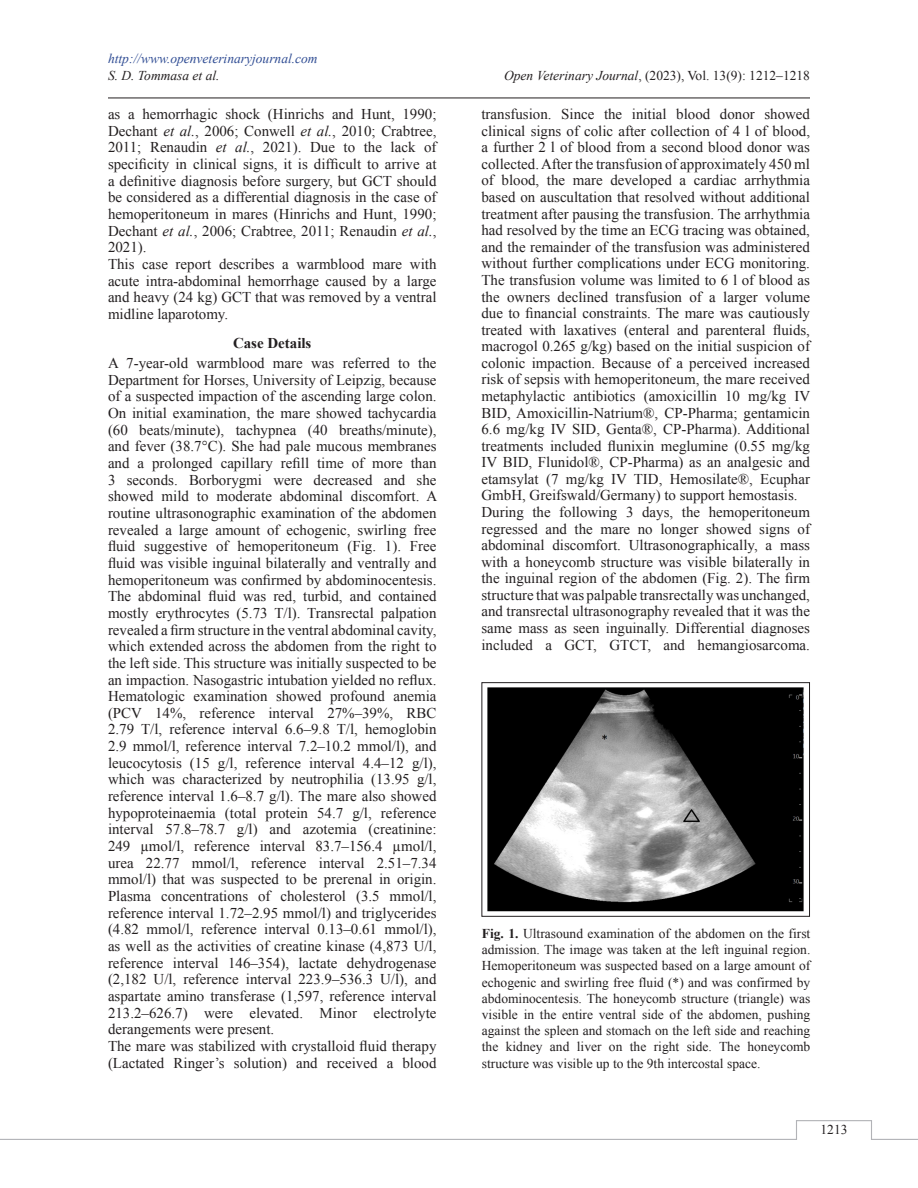
<style>
.page{position:relative;width:918px;height:1188px;background:#fff}
.page>*{position:absolute;margin:0;border:0;box-sizing:border-box;transform-origin:0 0}
.Para{font:15px/16.6px "Times New Roman";color:#231f20;text-align:justify}
.A_Head{font:700 15px "Times New Roman";color:#231f20}
.Fig_Caption{font:13.5px/16.2px "Times New Roman";color:#231f20;text-align:justify}
.t1{font:italic 13.5px "Times New Roman";color:#304d94}
.t2{font:italic 13.5px "Times New Roman";color:#231f20}
.s1{font-style:italic}
.s2{font-weight:700}
</style>
<div class="page">
<hr style="left:108px;top:98px;width:702px;height:1px;background:#231f20">
<svg style="left:0;top:1120px;width:918px;height:20px"></svg>
<img style="left:487px;top:687px;width:317px;height:225px">
<div style="left:482px;top:682px;width:328px;height:235px;border:1px solid #231f20"></div>
<p class="t1" style="left:108px;top:50px;width:211px">http://www.openveterinaryjournal.com</p>
<p class="t2" style="left:108px;top:66px;width:113px">S. D. Tommasa et al.</p>
<p class="Fig_Caption" style="left:504px;top:67px;width:307px"><span class="s1">Open Veterinary Journal</span>, (2023), Vol. 13(9): 1212–1218</p>
<p class="Para" style="left:108px;top:106px;width:330px">as a hemorrhagic shock (Hinrichs and Hunt, 1990; Dechant <span class="s1">et al.</span>, 2006; Conwell <span class="s1">et al.</span>, 2010; Crabtree, 2011; Renaudin <span class="s1">et al.</span>, 2021). Due to the lack of specificity in clinical signs, it is difficult to arrive at a definitive diagnosis before surgery, but GCT should be considered as a differential diagnosis in the case of hemoperitoneum in mares (Hinrichs and Hunt, 1990; Dechant <span class="s1">et al.</span>, 2006; Crabtree, 2011; Renaudin <span class="s1">et al.</span>, 2021).</p>
<p class="Para" style="left:108px;top:255px;width:330px">This case report describes a warmblood mare with acute intra-abdominal hemorrhage caused by a large and heavy (24 kg) GCT that was removed by a ventral midline laparotomy.</p>
<p class="A_Head" style="left:233px;top:332px;width:80px">Case Details</p>
<p class="Para" style="left:108px;top:355px;width:331px">A 7-year-old warmblood mare was referred to the Department for Horses, University of Leipzig, because of a suspected impaction of the ascending large colon.<br>On initial examination, the mare showed tachycardia (60 beats/minute), tachypnea (40 breaths/minute), and fever (38.7°C). She had pale mucous membranes and a prolonged capillary refill time of more than 3 seconds. Borborygmi were decreased and she showed mild to moderate abdominal discomfort. A routine ultrasonographic examination of the abdomen revealed a large amount of echogenic, swirling free fluid suggestive of hemoperitoneum (Fig. 1). Free fluid was visible inguinal bilaterally and ventrally and hemoperitoneum was confirmed by abdominocentesis.<br>The abdominal fluid was red, turbid, and contained mostly erythrocytes (5.73 T/l). Transrectal palpation revealed a firm structure in the ventral abdominal cavity, which extended across the abdomen from the right to the left side. This structure was initially suspected to be an impaction. Nasogastric intubation yielded no reflux.</p>
<p class="Para" style="left:108px;top:688px;width:330px">Hematologic examination showed profound anemia (PCV 14%, reference interval 27%–39%, RBC 2.79 T/l, reference interval 6.6–9.8 T/l, hemoglobin 2.9 mmol/l, reference interval 7.2–10.2 mmol/l), and leucocytosis (15 g/l, reference interval 4.4–12 g/l), which was characterized by neutrophilia (13.95 g/l, reference interval 1.6–8.7 g/l). The mare also showed hypoproteinaemia (total protein 54.7 g/l, reference interval 57.8–78.7 g/l) and azotemia (creatinine:<br>249 µmol/l, reference interval 83.7–156.4 µmol/l, urea 22.77 mmol/l, reference interval 2.51–7.34 mmol/l) that was suspected to be prerenal in origin.<br>Plasma concentrations of cholesterol (3.5 mmol/l, reference interval 1.72–2.95 mmol/l) and triglycerides (4.82 mmol/l, reference interval 0.13–0.61 mmol/l), as well as the activities of creatine kinase (4,873 U/l, reference interval 146–354), lactate dehydrogenase (2,182 U/l, reference interval 223.9–536.3 U/l), and aspartate amino transferase (1,597, reference interval 213.2–626.7) were elevated. Minor electrolyte derangements were present.</p>
<p class="Para" style="left:108px;top:1037px;width:330px">The mare was stabilized with crystalloid fluid therapy (Lactated Ringer’s solution) and received a blood</p>
<p class="Para" style="left:482px;top:106px;width:330px">transfusion. Since the initial blood donor showed clinical signs of colic after collection of 4 l of blood, a further 2 l of blood from a second blood donor was collected. After the transfusion of approximately 450 ml of blood, the mare developed a cardiac arrhythmia based on auscultation that resolved without additional treatment after pausing the transfusion. The arrhythmia had resolved by the time an ECG tracing was obtained, and the remainder of the transfusion was administered without further complications under ECG monitoring.<br>The transfusion volume was limited to 6 l of blood as the owners declined transfusion of a larger volume due to financial constraints. The mare was cautiously treated with laxatives (enteral and parenteral fluids, macrogol 0.265 g/kg) based on the initial suspicion of colonic impaction. Because of a perceived increased risk of sepsis with hemoperitoneum, the mare received metaphylactic antibiotics (amoxicillin 10 mg/kg IV BID, Amoxicillin-Natrium®, CP-Pharma; gentamicin 6.6 mg/kg IV SID, Genta®, CP-Pharma). Additional treatments included flunixin meglumine (0.55 mg/kg IV BID, Flunidol®, CP-Pharma) as an analgesic and etamsylat (7 mg/kg IV TID, Hemosilate®, Ecuphar GmbH, Greifswald/Germany) to support hemostasis.</p>
<p class="Para" style="left:482px;top:503px;width:330px">During the following 3 days, the hemoperitoneum regressed and the mare no longer showed signs of abdominal discomfort. Ultrasonographically, a mass with a honeycomb structure was visible bilaterally in the inguinal region of the abdomen (Fig. 2). The firm structure that was palpable transrectally was unchanged, and transrectal ultrasonography revealed that it was the same mass as seen inguinally. Differential diagnoses included a GCT, GTCT, and hemangiosarcoma.</p>
<p class="Fig_Caption" style="left:482px;top:925px;width:330px"><span class="s2">Fig. 1.</span> Ultrasound examination of the abdomen on the first admission. The image was taken at the left inguinal region.<br>Hemoperitoneum was suspected based on a large amount of echogenic and swirling free fluid (*) and was confirmed by abdominocentesis. The honeycomb structure (triangle) was visible in the entire ventral side of the abdomen, pushing against the spleen and stomach on the left side and reaching the kidney and liver on the right side. The honeycomb structure was visible up to the 9th intercostal space.</p>
<p class="Fig_Caption" style="left:820px;top:1121px;width:28px">1213</p>
</div>
